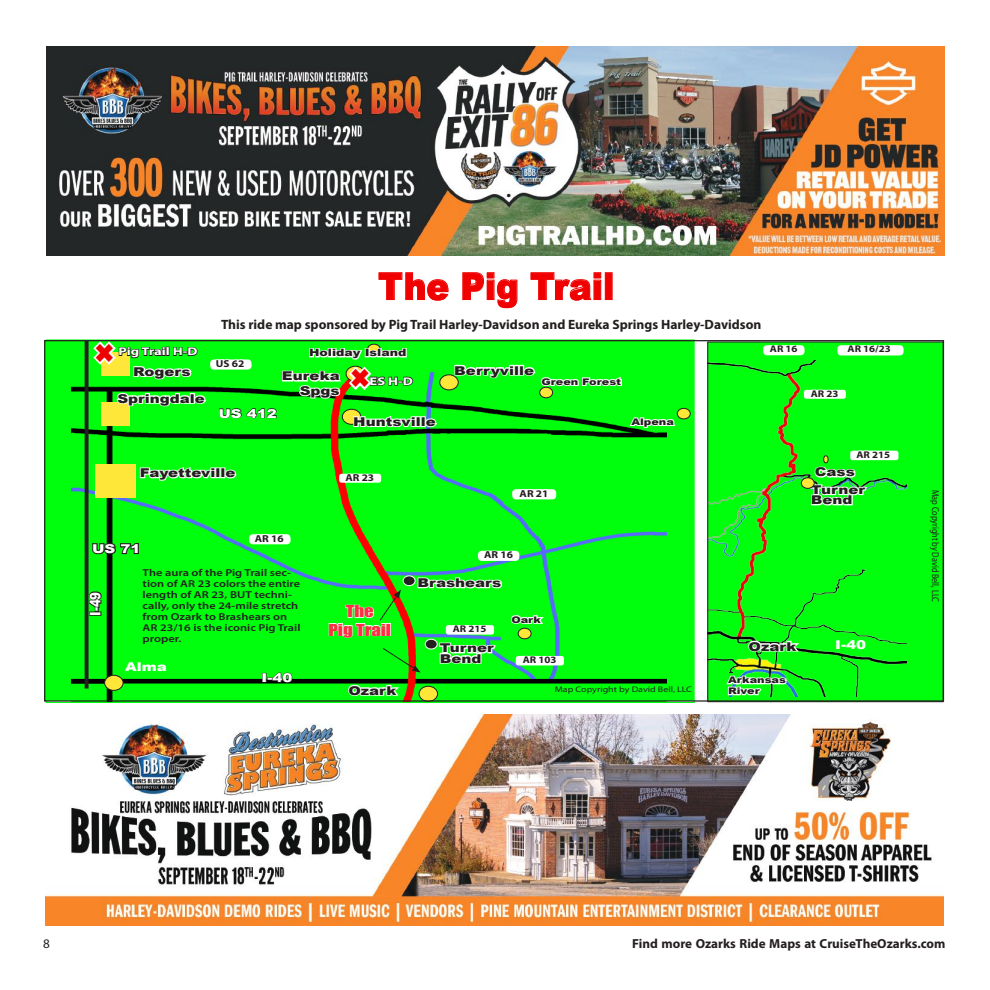
<style>
.page{position:relative;width:990px;height:990px;background:#fff}
.page>*{position:absolute;margin:0;border:0;box-sizing:border-box;transform-origin:0 0}
.t1{font:900 37.5px "Arial";color:#f00000;scale:.91 1}
.t2{font:15.12px/18.2px "Impact";color:#ff2f47;text-align:center;scale:1.24 1}
.t3{font:900 14.5px "Arial";color:#fff;scale:.81 1}
.t4{font:700 13.5px "Myriad Pro";color:#241f1f}
.t5{font:700 13.12px "Myriad Pro";color:#241f1f}
.t6{font:13.12px "Myriad Pro";color:#241f1f}
.t7{font:900 12.12px/10.2px "Arial";color:#241f1f;scale:1.24 1}
.t8{font:900 12.12px "Arial";color:#fff;scale:1.24 1}
.t9{font:700 11.12px "Myriad Pro";color:#fff;scale:1.31 1}
.t10{font:700 10.12px "Myriad Pro";color:#241f1f;scale:1.11 1}
.t11{font:900 10.12px "Arial";color:#241f1f;scale:1.24 1}
.t12{font:600 10px/11px "Myriad Pro";color:#241f1f;scale:1.24 1}
.t13{font:10px "Myriad Pro";color:#241f1f;scale:.82 1}
.t14{font:700 9.75px "Myriad Pro";color:#241f1f;scale:1.11 1}
.t15{font:900 9.12px/10.9px "Arial";color:#241f1f;scale:1.24 1}
.t16{font:8.12px "Myriad Pro";color:#241f1f;scale:1.24 1}
</style>
<div class="page">
<svg style="left:379px;top:272px;width:70px;height:29px"></svg>
<svg style="left:462px;top:272px;width:56px;height:36px"></svg>
<svg style="left:531px;top:272px;width:70px;height:29px"></svg>
<div style="left:605px;top:272px;width:7px;height:28px;border:1px solid #f00000"></div>
<div style="left:708px;top:342px;width:235px;height:360px;background:#00ff0d"></div>
<img style="left:709px;top:360px;width:198px;height:336px">
<div style="left:45px;top:341px;width:649px;height:360px;background:#00ff0d"></div>
<svg style="left:747px;top:639px;width:55px;height:14px"></svg>
<svg style="left:725px;top:673px;width:64px;height:24px"></svg>
<div style="left:804px;top:390px;width:42px;height:9px;background:#fff;border-radius:2px"></div>
<svg style="left:808px;top:378px;width:32px;height:21px"></svg>
<div style="left:850px;top:451px;width:48px;height:9px;background:#fff;border-radius:2px"></div>
<div style="left:763px;top:345px;width:42px;height:10px;background:#fff;border-radius:4px"></div>
<svg style="left:768px;top:342px;width:31px;height:14px"></svg>
<div style="left:837px;top:345px;width:67px;height:10px;background:#fff;border-radius:4px"></div>
<svg style="left:845px;top:342px;width:47px;height:14px"></svg>
<img style="left:72px;top:363px;width:595px;height:337px">
<div style="left:262px;top:673px;width:5px;height:10px;border:1px solid #241f1f"></div>
<svg style="left:267px;top:672px;width:26px;height:11px"></svg>
<svg style="left:438px;top:642px;width:59px;height:23px"></svg>
<div style="left:419px;top:686px;width:19px;height:15px;background:#ffe73a;border-radius:50%"></div>
<div style="left:419px;top:686px;width:19px;height:16px;border:1px solid #241f1f;border-radius:50%"></div>
<svg style="left:417px;top:576px;width:87px;height:14px"></svg>
<svg style="left:347px;top:683px;width:55px;height:15px"></svg>
<div style="left:425px;top:639px;width:12px;height:10px;background:#241f1f;border-radius:50%"></div>
<div style="left:425px;top:639px;width:12px;height:10px;border:1px solid #fff;border-radius:50%"></div>
<svg style="left:509px;top:614px;width:38px;height:12px"></svg>
<div style="left:403px;top:576px;width:12px;height:10px;background:#241f1f;border-radius:50%"></div>
<div style="left:403px;top:576px;width:12px;height:10px;border:1px solid #fff;border-radius:50%"></div>
<svg style="left:453px;top:363px;width:61px;height:16px"></svg>
<div style="left:509px;top:367px;width:5px;height:9px;border:2px solid #fff"></div>
<div style="left:514px;top:365px;width:5px;height:11px;border:2px solid #fff"></div>
<div style="left:519px;top:365px;width:5px;height:11px;border:2px solid #fff"></div>
<div style="left:440px;top:375px;width:18px;height:15px;background:#ffe73a;border-radius:50%"></div>
<div style="left:439px;top:374px;width:20px;height:16px;border:1px solid #241f1f;border-radius:50%"></div>
<div style="left:342px;top:409px;width:19px;height:15px;background:#ffe73a;border-radius:50%"></div>
<div style="left:342px;top:409px;width:19px;height:16px;border:1px solid #241f1f;border-radius:50%"></div>
<svg style="left:219px;top:407px;width:58px;height:12px"></svg>
<svg style="left:628px;top:414px;width:49px;height:15px"></svg>
<div style="left:677px;top:408px;width:13px;height:11px;background:#ffe73a;border-radius:50%"></div>
<div style="left:677px;top:408px;width:13px;height:11px;border:1px solid #241f1f;border-radius:50%"></div>
<svg style="left:522px;top:366px;width:101px;height:22px"></svg>
<div style="left:540px;top:387px;width:13px;height:11px;background:#ffe73a;border-radius:50%"></div>
<div style="left:539px;top:387px;width:14px;height:11px;border:1px solid #241f1f;border-radius:50%"></div>
<div style="left:101px;top:402px;width:29px;height:23px;background:#ffe73a"></div>
<div style="left:95px;top:464px;width:40px;height:34px;background:#ffe73a"></div>
<div style="left:105px;top:675px;width:18px;height:15px;background:#ffe73a;border-radius:50%"></div>
<div style="left:104px;top:675px;width:19px;height:16px;border:1px solid #241f1f;border-radius:50%"></div>
<svg style="left:116px;top:391px;width:92px;height:17px"></svg>
<svg style="left:91px;top:541px;width:49px;height:15px"></svg>
<svg style="left:328px;top:590px;width:73px;height:48px"></svg>
<svg style="left:382px;top:647px;width:39px;height:26px"></svg>
<div style="left:367px;top:344px;width:14px;height:11px;border:1px solid #241f1f;border-radius:50%"></div>
<svg style="left:85px;top:342px;width:4px;height:347px"></svg>
<svg style="left:139px;top:465px;width:76px;height:17px"></svg>
<div style="left:210px;top:470px;width:5px;height:8px;border:2px solid #fff"></div>
<div style="left:215px;top:467px;width:5px;height:11px;border:2px solid #fff"></div>
<div style="left:220px;top:467px;width:5px;height:11px;border:2px solid #fff"></div>
<svg style="left:223px;top:468px;width:16px;height:12px"></svg>
<div style="left:518px;top:628px;width:13px;height:11px;background:#ffe73a;border-radius:50%"></div>
<div style="left:518px;top:628px;width:13px;height:11px;border:1px solid #241f1f;border-radius:50%"></div>
<div style="left:478px;top:551px;width:41px;height:10px;background:#fff;border-radius:4px"></div>
<svg style="left:482px;top:539px;width:33px;height:25px"></svg>
<div style="left:516px;top:656px;width:48px;height:9px;background:#fff;border-radius:2px"></div>
<svg style="left:520px;top:645px;width:38px;height:11px"></svg>
<div style="left:512px;top:489px;width:44px;height:10px;background:#fff;border-radius:4px"></div>
<svg style="left:517px;top:478px;width:31px;height:12px"></svg>
<div style="left:446px;top:625px;width:48px;height:10px;background:#fff;border-radius:2px"></div>
<svg style="left:450px;top:614px;width:38px;height:12px"></svg>
<div style="left:249px;top:534px;width:42px;height:10px;background:#fff;border-radius:4px"></div>
<svg style="left:252px;top:523px;width:33px;height:24px"></svg>
<div style="left:89px;top:611px;width:12px;height:5px;border:2px solid #241f1f"></div>
<svg style="left:87px;top:590px;width:16px;height:22px"></svg>
<svg style="left:352px;top:414px;width:64px;height:15px"></svg>
<div style="left:411px;top:419px;width:5px;height:8px;border:2px solid #fff"></div>
<div style="left:416px;top:416px;width:5px;height:11px;border:2px solid #fff"></div>
<div style="left:421px;top:416px;width:5px;height:11px;border:2px solid #fff"></div>
<svg style="left:424px;top:417px;width:15px;height:12px"></svg>
<div style="left:210px;top:359px;width:42px;height:11px;background:#fff;border-radius:4px"></div>
<svg style="left:215px;top:359px;width:31px;height:13px"></svg>
<div style="left:801px;top:478px;width:13px;height:10px;background:#ffe73a;border-radius:50%"></div>
<div style="left:801px;top:478px;width:13px;height:11px;border:1px solid #241f1f;border-radius:50%"></div>
<svg style="left:809px;top:439px;width:82px;height:68px"></svg>
<div style="left:339px;top:474px;width:42px;height:9px;background:#fff;border-radius:2px"></div>
<svg style="left:343px;top:462px;width:32px;height:21px"></svg>
<img style="left:47px;top:46px;width:897px;height:210px">
<img style="left:46px;top:715px;width:898px;height:211px">
<svg style="left:91px;top:339px;width:107px;height:45px"></svg>
<svg style="left:281px;top:347px;width:133px;height:53px"></svg>
<h1 class="t1" style="left:378px;top:259px;width:261px">The Pig Trail</h1>
<h3 class="t4" style="left:221px;top:316px;width:542px">This ride map sponsored by Pig Trail Harley-Davidson and Eureka Springs Harley-Davidson</h3>
<p class="t9" style="left:118px;top:344px;width:62px">Pig Trail H-D</p>
<p class="t7" style="left:133px;top:366px;width:48px">Rogers</p>
<p class="t7" style="left:117px;top:393px;width:72px">Springdale</p>
<p class="t10" style="left:216px;top:357px;width:27px">US 62</p>
<p class="t11" style="left:309px;top:345px;width:80px">Holiday Island</p>
<p class="t7" style="left:282px;top:369px;width:48px;line-height:14.5px;text-align:right">Eureka<br>Spgs</p>
<p class="t9" style="left:370px;top:374px;width:35px">ES H-D</p>
<p class="t7" style="left:454px;top:365px;width:66px">Berryville</p>
<p class="t15" style="left:541px;top:376px;width:66px">Green Forest</p>
<p class="t14" style="left:770px;top:343px;width:26px">AR 16</p>
<p class="t14" style="left:848px;top:343px;width:41px">AR 16/23</p>
<p class="t14" style="left:811px;top:387px;width:26px">AR 23</p>
<p class="t8" style="left:218px;top:404px;width:49px">US 412</p>
<p class="t7" style="left:353px;top:416px;width:68px">Huntsville</p>
<p class="t15" style="left:631px;top:416px;width:36px">Alpena</p>
<p class="t7" style="left:140px;top:467px;width:79px">Fayetteville</p>
<p class="t10" style="left:345px;top:471px;width:27px">AR 23</p>
<p class="t10" style="left:520px;top:487px;width:27px">AR 21</p>
<p class="t14" style="left:857px;top:448px;width:32px">AR 215</p>
<p class="t7" style="left:815px;top:467px;width:34px">Cass</p>
<p class="t7" style="left:811px;top:484px;width:45px">Turner<br>Bend</p>
<p class="t8" style="left:92px;top:540px;width:40px">US 71</p>
<p class="t10" style="left:255px;top:532px;width:27px">AR 16</p>
<p class="t10" style="left:484px;top:548px;width:27px">AR 16</p>
<h3 class="t3" style="left:85px;top:616px;width:31px;rotate:-90deg">I-49</h3>
<p class="t12" style="left:143px;top:566px;width:129px">The aura of the Pig Trail sec&shy;tion of AR 23 colors the entire length of AR 23, BUT techni&shy;cally, only the 24-mile stretch from Ozark to Brashears on<br>AR 23/16 is the iconic Pig Trail proper.</p>
<p class="t8" style="left:125px;top:658px;width:35px">Alma</p>
<p class="t8" style="left:262px;top:669px;width:26px">I-40</p>
<h2 class="t2" style="left:328px;top:602px;width:52px">The<br>Pig Trail</h2>
<p class="t7" style="left:348px;top:685px;width:40px">Ozark</p>
<p class="t7" style="left:417px;top:577px;width:69px">Brashears</p>
<p class="t14" style="left:453px;top:623px;width:32px">AR 215</p>
<p class="t7" style="left:440px;top:643px;width:45px">Turner<br>Bend</p>
<p class="t15" style="left:511px;top:614px;width:25px">Oark</p>
<p class="t14" style="left:523px;top:654px;width:32px">AR 103</p>
<p class="t16" style="left:555px;top:684px;width:112px">Map Copyright by David Bell, LLC</p>
<p class="t7" style="left:749px;top:641px;width:40px">Ozark</p>
<p class="t15" style="left:728px;top:674px;width:48px">Arkansas<br>River</p>
<p class="t8" style="left:835px;top:635px;width:26px">I-40</p>
<p class="t13" style="left:942px;top:490px;width:138px;rotate:90deg">Map Copyright by David Bell, LLC</p>
<h3 class="t6" style="left:43px;top:935px;width:8px">8</h3>
<h3 class="t5" style="left:632px;top:935px;width:315px">Find more Ozarks Ride Maps at CruiseTheOzarks.com</h3>
</div>
